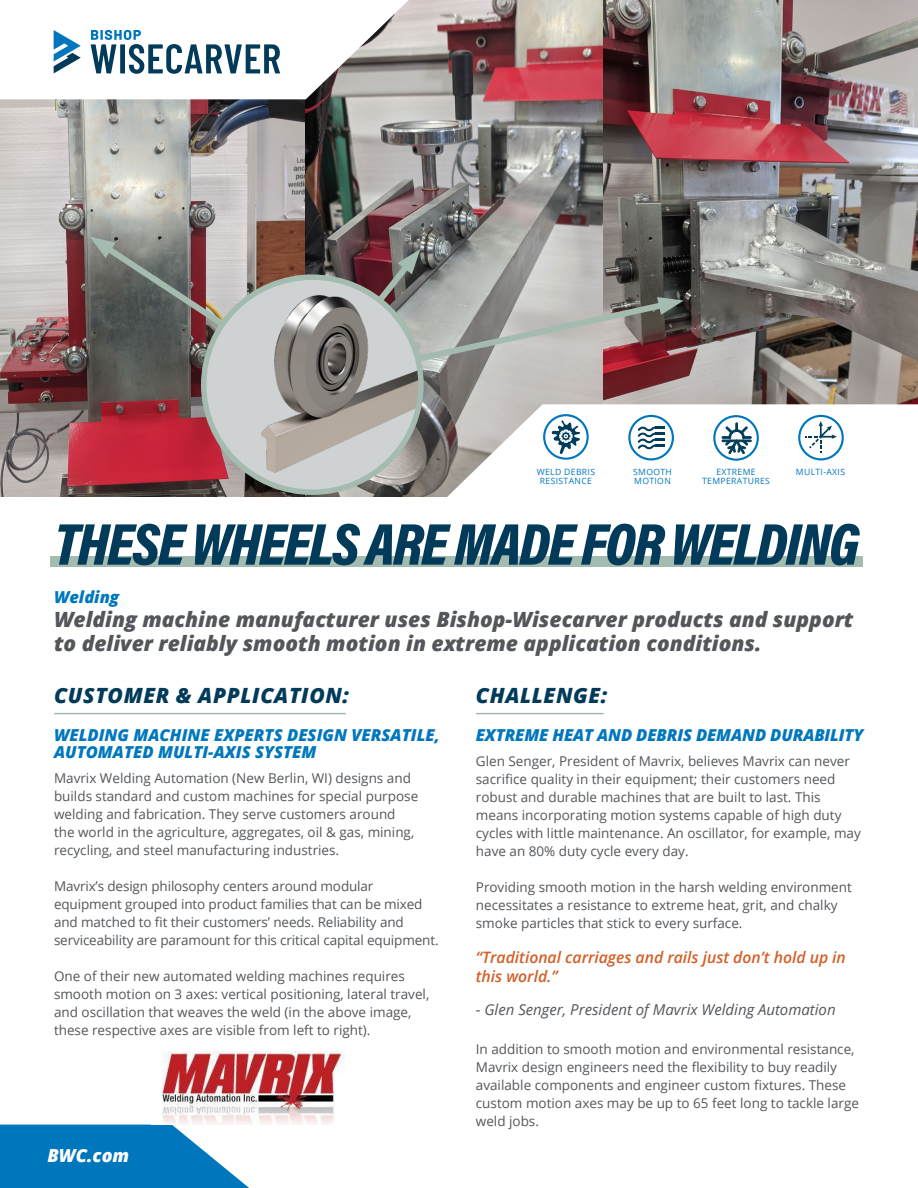
<style>
.page{position:relative;width:918px;height:1188px;background:#fff}
.page>*{position:absolute;margin:0;border:0;box-sizing:border-box;transform-origin:0 0}
.t1{font:italic 900 59.7px "Acumin Pro Cond";letter-spacing:-.03em;color:#023b5a}
.Ttile_Headline{font:italic 800 21px/24px "Open Sans";color:#53565a}
.Headline{font:italic 800 21px "Open Sans";letter-spacing:.03em;color:#023b5a}
.t2{font:italic 800 18px "Open Sans";color:#fff}
.Subhead{font:italic 800 16.5px/16.5px "Open Sans";color:#0077bd}
.Quotes{font:italic 600 15.75px/19.5px "Open Sans";color:#d25f27}
.Qoute_Reference{font:italic 15px "Open Sans";color:#53565a}
.Copy{font:13.5px/18px "Open Sans";color:#53565a}
.t3{font:8.7px/8.7px "Open Sans";letter-spacing:.04em;color:#0077bd;text-align:center}
</style>
<div class="page">
<svg style="left:0;top:1125px;width:249px;height:63px;background:#268bc6"></svg>
<img style="left:305px;top:0;width:299px;height:496px">
<img style="left:0;top:99px;width:305px;height:397px">
<img style="left:604px;top:0;width:314px;height:404px">
<hr style="left:54px;top:713px;width:292px;height:1px;background:#a4bbb0">
<hr style="left:476px;top:713px;width:128px;height:1px;background:#a4bbb0">
<svg style="left:446px;top:404px;width:472px;height:93px"></svg>
<div style="left:50px;top:557px;width:812px;height:10px;background:#a4bbb0"></div>
<div style="left:628px;top:415px;width:46px;height:45px;border:2px solid #0077bd;border-radius:50%"></div>
<svg style="left:638px;top:426px;width:27px;height:24px"></svg>
<div style="left:798px;top:415px;width:46px;height:45px;border:2px solid #0077bd;border-radius:50%"></div>
<svg style="left:805px;top:421px;width:32px;height:32px"></svg>
<div style="left:713px;top:415px;width:46px;height:46px;border:2px solid #0077bd;border-radius:50%"></div>
<svg style="left:722px;top:423px;width:29px;height:31px"></svg>
<div style="left:543px;top:414px;width:46px;height:46px;border:2px solid #0077bd;border-radius:50%"></div>
<svg style="left:552px;top:420px;width:28px;height:34px"></svg>
<svg style="left:90px;top:236px;width:594px;height:155px;background:#877d7b"></svg>
<svg style="left:204px;top:277px;width:217px;height:215px"></svg>
<img style="left:204px;top:287px;width:217px;height:192px">
<div style="left:201px;top:274px;width:223px;height:221px;border:5px solid #a4bbb0;border-radius:50%"></div>
<img style="left:162px;top:1051px;width:183px;height:74px">
<svg style="left:53px;top:0;width:356px;height:99px"></svg>
<p class="t3" style="left:633px;top:467px;width:40px;text-align:left">SMOOTH<br>MOTION</p>
<p class="t3" style="left:796px;top:467px;width:51px">MULTI-AXIS</p>
<p class="t1" style="left:54px;top:505px;width:807px">THESE WHEELS ARE MADE FOR WELDING</p>
<p class="t3" style="left:537px;top:467px;width:60px">WELD DEBRIS<br>RESISTANCE</p>
<p class="t3" style="left:702px;top:467px;width:69px">EXTREME<br>TEMPERATURES</p>
<p class="Subhead" style="left:54px;top:588px;width:67px">Welding</p>
<p class="Ttile_Headline" style="left:54px;top:606px;width:801px">Welding machine manufacturer uses Bishop-Wisecarver products and support to deliver reliably smooth motion in extreme application conditions.</p>
<p class="Headline" style="left:54px;top:680px;width:297px">CUSTOMER &amp; APPLICATION:</p>
<p class="Subhead" style="left:54px;top:726px;width:387px">WELDING MACHINE EXPERTS DESIGN VERSATILE,<br>AUTOMATED MULTI-AXIS SYSTEM</p>
<p class="Copy" style="left:54px;top:768px;width:366px">Mavrix Welding Automation (New Berlin, WI) designs and builds standard and custom machines for special purpose welding and fabrication. They serve customers around the world in the agriculture, aggregates, oil &amp; gas, mining, recycling, and steel manufacturing industries.</p>
<p class="Copy" style="left:54px;top:876px;width:386px">Mavrix’s design philosophy centers around modular equipment grouped into product families that can be mixed and matched to fit their customers’ needs. Reliability and serviceability are paramount for this critical capital equipment.</p>
<p class="Copy" style="left:54px;top:966px;width:377px">One of their new automated welding machines requires smooth motion on 3 axes: vertical positioning, lateral travel, and oscillation that weaves the weld (in the above image, these respective axes are visible from left to right).</p>
<p class="t2" style="left:48px;top:1142px;width:83px">BWC.com</p>
<p class="Headline" style="left:476px;top:680px;width:133px">CHALLENGE:</p>
<p class="Subhead" style="left:476px;top:726px;width:389px">EXTREME HEAT AND DEBRIS DEMAND DURABILITY</p>
<p class="Copy" style="left:476px;top:752px;width:386px">Glen Senger, President of Mavrix, believes Mavrix can never sacrifice quality in their equipment; their customers need robust and durable machines that are built to last. This means incorporating motion systems capable of high duty cycles with little maintenance. An oscillator, for example, may have an 80% duty cycle every day.</p>
<p class="Copy" style="left:476px;top:878px;width:378px">Providing smooth motion in the harsh welding environment necessitates a resistance to extreme heat, grit, and chalky smoke particles that stick to every surface.</p>
<p class="Quotes" style="left:476px;top:947px;width:372px">“Traditional carriages and rails just don’t hold up in this world.”</p>
<p class="Qoute_Reference" style="left:476px;top:999px;width:361px">- Glen Senger, President of Mavrix Welding Automation</p>
<p class="Copy" style="left:476px;top:1040px;width:385px">In addition to smooth motion and environmental resistance, Mavrix design engineers need the flexibility to buy readily available components and engineer custom fixtures. These custom motion axes may be up to 65 feet long to tackle large weld jobs.</p>
</div>
